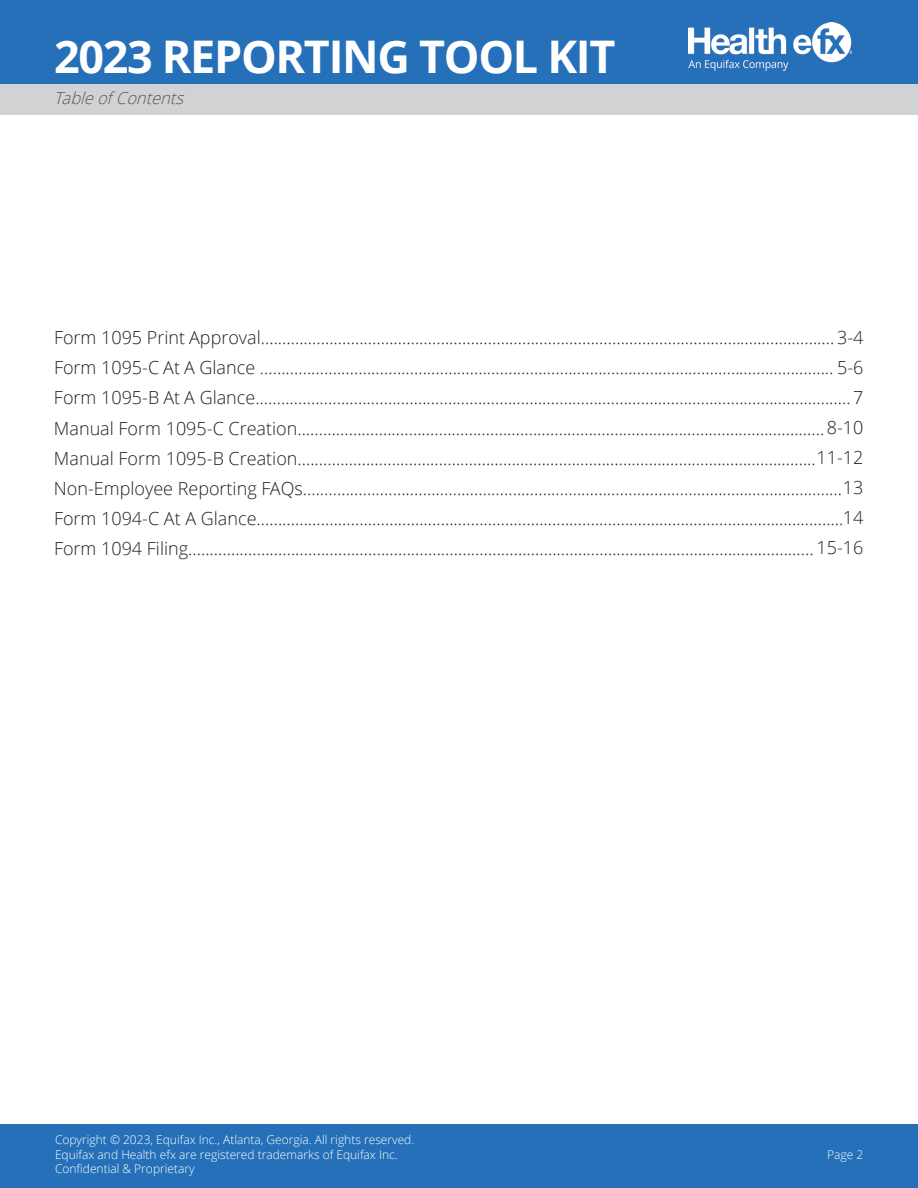
<style>
.page{position:relative;width:918px;height:1188px;background:#fff}
.page>*{position:absolute;margin:0;border:0;box-sizing:border-box;transform-origin:0 0}
.t1{font:700 45px "Open Sans";letter-spacing:-.03em;color:#fff}
.t2{font:300 18px/30.2px "Open Sans";color:#231f20;text-align:justify}
.t3{font:italic 300 16.5px "Open Sans";color:#57585a}
.t4{font:300 12px/14.4px "Open Sans";color:#fff}
</style>
<div class="page">
<div style="left:0;top:1124px;width:918px;height:64px;background:#2570b8"></div>
<div style="left:0;top:0;width:918px;height:92px;background:#2570b8"></div>
<div style="left:0;top:84px;width:918px;height:30px;background:#d1d2d4"></div>
<img style="left:688px;top:22px;width:164px;height:48px">
<h1 class="t1" style="left:54px;top:24px;width:563px">2023 REPORTING TOOL KIT</h1>
<p class="t3" style="left:54px;top:86px;width:136px">TableofContents</p>
<p class="t2" style="left:54px;top:322px;width:811px">Form 1095 Print Approval......................................................................................................................................3-4<br>Form 1095-C At A Glance ...................................................................................................................................... 5-6<br>Form 1095-B At A Glance...........................................................................................................................................7<br>Manual Form 1095-C Creation...........................................................................................................................8-10<br>Manual Form 1095-B Creation.........................................................................................................................11-12<br>Non-Employee Reporting FAQs..............................................................................................................................13<br>Form 1094-C At A Glance.........................................................................................................................................14<br>Form 1094 Filing.................................................................................................................................................. 15-16</p>
<p class="t4" style="left:55px;top:1132px;width:361px">Copyright © 2023, Equifax Inc., Atlanta, Georgia. All rights reserved.<br>Equifax and Health efx are registered trademarks of Equifax Inc.<br>Confidential &amp; Proprietary</p>
<p class="t4" style="left:827px;top:1147px;width:38px">Page 2</p>
</div>
